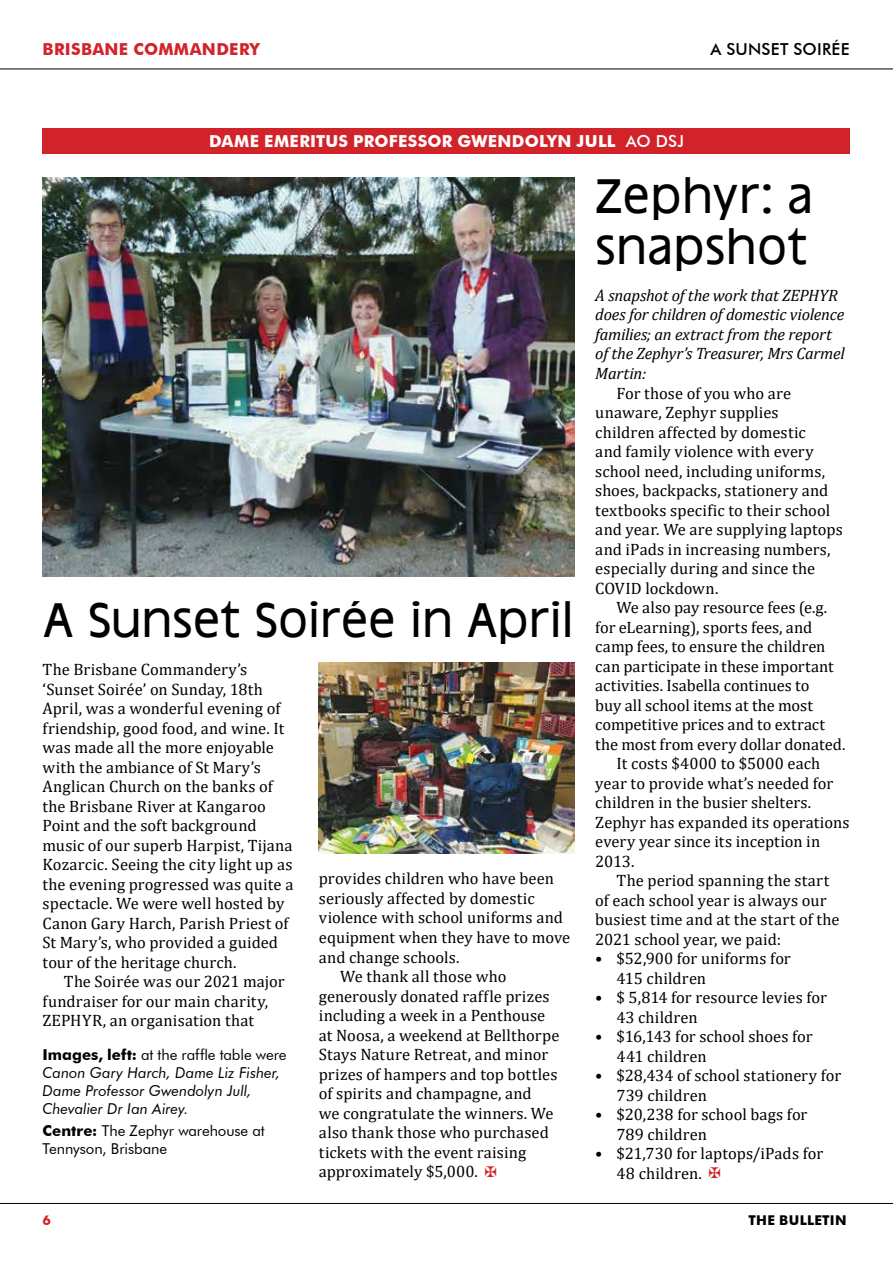
<style>
.page{position:relative;width:893px;height:1263px;background:#fff}
.page>*{position:absolute;margin:0;border:0;box-sizing:border-box;transform-origin:0 0}
.t1{font:45px/51px "Antique Oakland";letter-spacing:-.01em;color:#000}
.t2{font:16.5px/19.5px "Cambria";letter-spacing:.005em;color:#000}
.t3{font:italic 16.5px/19.5px "Cambria";letter-spacing:-.015em;color:#000}
.t4{font:700 16.5px "Futura BT";letter-spacing:.015em;color:#fff}
.t5{font:700 16.5px "Futura BT";letter-spacing:.02em;color:#d2232a}
.t6{font:500 16.5px "Futura BT";letter-spacing:.015em;color:#000}
.t7{font:italic 15px/18px "Futura BT";color:#000}
.t8{font:15px/18px "Futura BT";letter-spacing:-.005em;color:#000}
.t9{font:700 13.5px "Futura BT";letter-spacing:.02em;color:#000}
.t10{font:700 13.5px "Futura BT";color:#d2232a}
.s1{font-weight:500}
.s2{font-weight:700;font-style:normal}
.s3{font-style:normal}
.s4{font-weight:700}
</style>
<div class="page">
<hr style="left:0;top:1203px;width:893px;height:1px;background:#000">
<hr style="left:0;top:69px;width:893px;height:1px;background:#000">
<div style="left:43px;top:128px;width:807px;height:25px;background:#d2232a"></div>
<img style="left:43px;top:178px;width:531px;height:398px">
<img style="left:319px;top:662px;width:255px;height:192px">
<p class="t5" style="left:43px;top:39px;width:219px">BRISBANE COMMANDERY</p>
<p class="t6" style="left:710px;top:39px;width:141px">A SUNSET SOIRÉE</p>
<p class="t4" style="left:209px;top:131px;width:476px">DAME EMERITUS PROFESSOR GWENDOLYN JULL <span class="s1">AO DSJ</span></p>
<h1 class="t1" style="left:595px;top:171px;width:219px">Zephyr: a snapshot</h1>
<p class="t3" style="left:595px;top:285px;width:251px">A snapshot of the work that ZEPHYR does for children of domestic violence families; an extract from the report of the Zephyr’s Treasurer, Mrs Carmel<br>Martin:</p>
<p class="t2" style="left:595px;top:383px;width:249px;text-indent:21px">For those of you who are unaware, Zephyr supplies<br>children affected by domestic<br>and family violence with every school need, including uniforms, shoes, backpacks, stationery and textbooks specific to their school and year. We are supplying laptops and iPads in increasing numbers, especially during and since the<br>COVID lockdown.</p>
<p class="t2" style="left:617px;top:598px;width:212px">We also pay resource fees (e.g.</p>
<p class="t2" style="left:595px;top:617px;width:218px">for eLearning), sports fees, and</p>
<p class="t2" style="left:595px;top:637px;width:232px">camp fees, to ensure the children</p>
<p class="t2" style="left:595px;top:656px;width:240px">can participate in these important</p>
<p class="t2" style="left:595px;top:676px;width:216px">activities. Isabella continues to</p>
<p class="t2" style="left:595px;top:695px;width:219px">buy all school items at the most</p>
<p class="t2" style="left:595px;top:715px;width:231px">competitive prices and to extract</p>
<p class="t2" style="left:595px;top:734px;width:252px">the most from every dollar donated.</p>
<p class="t2" style="left:617px;top:754px;width:205px">It costs $4000 to $5000 each</p>
<p class="t2" style="left:595px;top:773px;width:240px">year to provide what’s needed for</p>
<p class="t2" style="left:595px;top:793px;width:218px">children in the busier shelters.</p>
<p class="t2" style="left:595px;top:812px;width:256px">Zephyr has expanded its operations</p>
<p class="t2" style="left:595px;top:832px;width:226px">every year since its inception in</p>
<p class="t2" style="left:595px;top:851px;width:41px">2013.</p>
<p class="t2" style="left:617px;top:871px;width:214px">The period spanning the start</p>
<p class="t2" style="left:595px;top:890px;width:233px">of each school year is always our</p>
<p class="t2" style="left:595px;top:910px;width:246px">busiest time and at the start of the</p>
<p class="t2" style="left:595px;top:929px;width:187px">2021 school year, we paid:</p>
<p class="t2" style="left:617px;top:949px;width:176px;text-indent:-21px">• $52,900 for uniforms for<br>415 children</p>
<p class="t2" style="left:617px;top:988px;width:212px;text-indent:-21px">• $ 5,814 for resource levies for<br>43 children</p>
<p class="t2" style="left:617px;top:1027px;width:198px;text-indent:-21px">• $16,143 for school shoes for<br>441 children</p>
<p class="t2" style="left:617px;top:1066px;width:226px;text-indent:-21px">• $28,434 of school stationery for<br>739 children</p>
<p class="t2" style="left:617px;top:1105px;width:192px;text-indent:-21px">• $20,238 for school bags for<br>789 children</p>
<p class="t2" style="left:617px;top:1144px;width:208px;text-indent:-21px">• $21,730 for laptops/iPads for<br>48 children.</p>
<h1 class="t1" style="left:43px;top:594px;width:533px">A Sunset Soirée in April</h1>
<p class="t2" style="left:43px;top:660px;width:252px">The Brisbane Commandery’s ‘Sunset Soirée’ on Sunday, 18th<br>April, was a wonderful evening of friendship, good food, and wine. It was made all the more enjoyable with the ambiance of St Mary’s<br>Anglican Church on the banks of the Brisbane River at Kangaroo<br>Point and the soft background music of our superb Harpist, Tijana<br>Kozarcic. Seeing the city light up as the evening progressed was quite a spectacle. We were well hosted by<br>Canon Gary Harch, Parish Priest of<br>St Mary’s, who provided a guided tour of the heritage church.</p>
<p class="t2" style="left:43px;top:972px;width:244px;text-indent:21px">The Soirée was our 2021 major fundraiser for our main charity,<br>ZEPHYR, an organisation that</p>
<p class="t2" style="left:319px;top:869px;width:236px">provides children who have been</p>
<p class="t2" style="left:319px;top:888px;width:217px">seriously affected by domestic</p>
<p class="t2" style="left:319px;top:908px;width:246px">violence with school uniforms and</p>
<p class="t2" style="left:319px;top:927px;width:253px">equipment when they have to move</p>
<p class="t2" style="left:319px;top:947px;width:142px">and change schools.</p>
<p class="t2" style="left:340px;top:966px;width:168px">We thank all those who</p>
<p class="t2" style="left:319px;top:986px;width:232px">generously donated raffle prizes</p>
<p class="t2" style="left:319px;top:1005px;width:228px">including a week in a Penthouse</p>
<p class="t2" style="left:319px;top:1025px;width:242px">at Noosa, a weekend at Bellthorpe</p>
<p class="t2" style="left:319px;top:1044px;width:231px">Stays Nature Retreat, and minor</p>
<p class="t2" style="left:319px;top:1064px;width:240px">prizes of hampers and top bottles</p>
<p class="t2" style="left:319px;top:1083px;width:214px">of spirits and champagne, and</p>
<p class="t2" style="left:319px;top:1103px;width:236px">we congratulate the winners. We</p>
<p class="t2" style="left:319px;top:1122px;width:231px">also thank those who purchased</p>
<p class="t2" style="left:319px;top:1142px;width:209px">tickets with the event raising</p>
<p class="t2" style="left:319px;top:1161px;width:161px">approximately $5,000.</p>
<p class="t7" style="left:43px;top:1045px;width:246px"><span class="s2">Images, left:</span> <span class="s3">at the raffle table were<br></span>Canon Gary Harch, Dame Liz Fisher,<br>Dame Professor Gwendolyn Jull,<br>Chevalier Dr Ian Airey.</p>
<p class="t8" style="left:43px;top:1121px;width:224px"><span class="s4">Centre:</span> The Zephyr warehouse at<br>Tennyson, Brisbane</p>
<p class="t10" style="left:43px;top:1212px;width:10px">6</p>
<p class="t9" style="left:749px;top:1212px;width:99px">THE BULLETIN</p>
</div>
